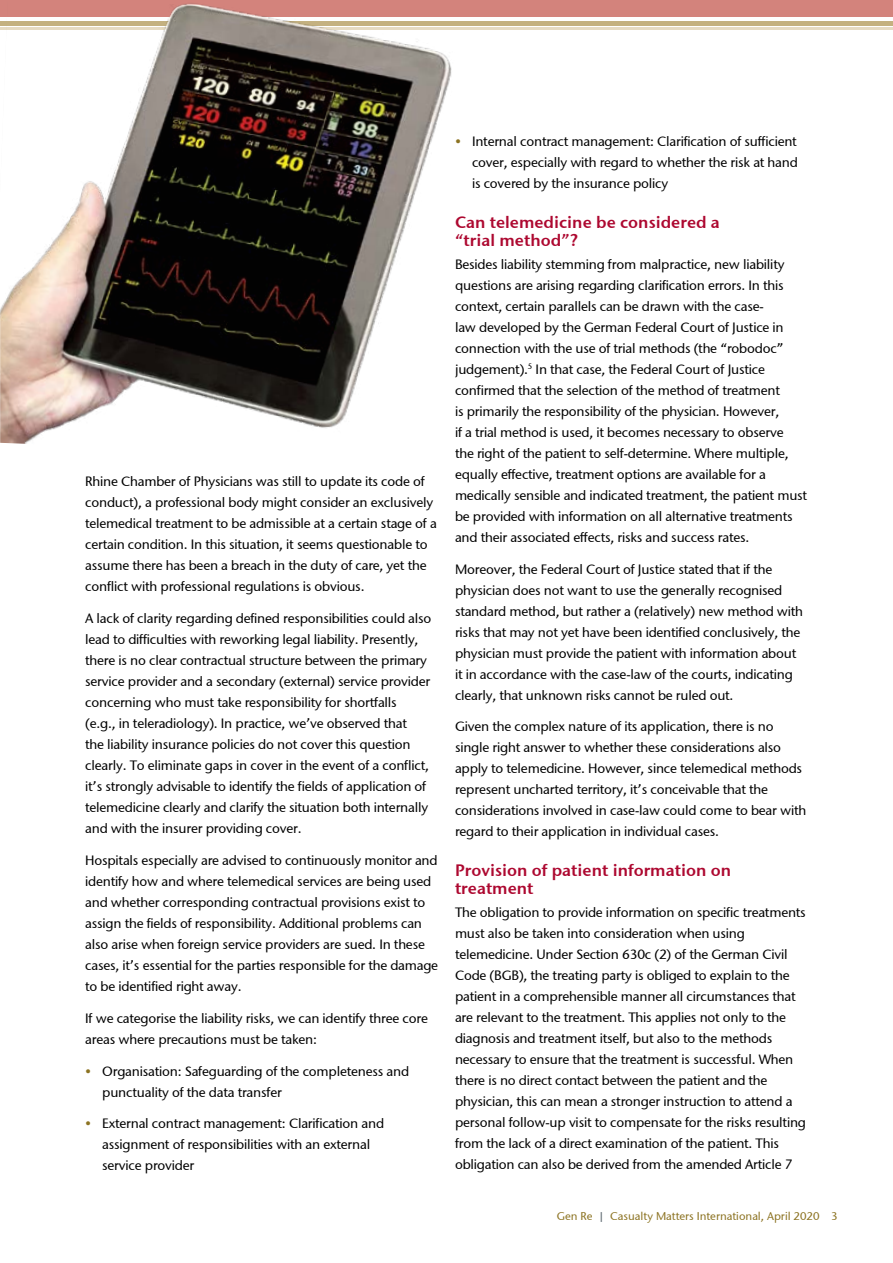
<style>
.page{position:relative;width:893px;height:1263px;background:#fff}
.page>*{position:absolute;margin:0;border:0;box-sizing:border-box;transform-origin:0 0}
.t1{font:600 16.5px/18px "Stone Sans GC Re";color:#ad0830}
.t2{font:13.5px/21px "Stone Sans GC Re";letter-spacing:-.015em;color:#000}
.t3{font:11.25px "Stone Sans GC Re";color:#8c7322}
.s1{color:#8c7322}
.s2{color:#5d6970}
</style>
<div class="page">
<div style="left:0;top:0;width:893px;height:17px;background:#d3837c"></div>
<div style="left:0;top:21px;width:893px;height:5px;background:#c4b180"></div>
<hr style="left:0;top:28px;width:893px;height:2px;background:#e6dbc3">
<img style="left:0;top:3px;width:514px;height:441px">
<p class="t2" style="left:85px;top:471px;width:353px">Rhine Chamber of Physicians was still to update its code of conduct), a professional body might consider an exclusively telemedical treatment to be admissible at a certain stage of a certain condition. In this situation, it seems questionable to assume there has been a breach in the duty of care, yet the conflict with professional regulations is obvious.</p>
<p class="t2" style="left:85px;top:608px;width:348px">A lack of clarity regarding defined responsibilities could also lead to difficulties with reworking legal liability. Presently, there is no clear contractual structure between the primary service provider and a secondary (external) service provider concerning who must take responsibility for shortfalls<br>(e.g., in teleradiology). In practice, we’ve observed that<br>the liability insurance policies do not cover this question clearly. To eliminate gaps in cover in the event of a conflict, it’s strongly advisable to identify the fields of application of telemedicine clearly and clarify the situation both internally and with the insurer providing cover.</p>
<p class="t2" style="left:85px;top:850px;width:354px">Hospitals especially are advised to continuously monitor and identify how and where telemedical services are being used and whether corresponding contractual provisions exist to assign the fields of responsibility. Additional problems can also arise when foreign service providers are sued. In these cases, it’s essential for the parties responsible for the damage to be identified right away.</p>
<p class="t2" style="left:85px;top:1007px;width:344px">If we categorise the liability risks, we can identify three core areas where precautions must be taken:</p>
<p class="t2" style="left:102px;top:1060px;width:308px;text-indent:-17px"><span class="s1">•</span> Organisation: Safeguarding of the completeness and punctuality of the data transfer</p>
<p class="t2" style="left:102px;top:1113px;width:283px;text-indent:-17px"><span class="s1">•</span> External contract management: Clarification and assignment of responsibilities with an external service provider</p>
<p class="t2" style="left:472px;top:131px;width:327px;text-align:justify;text-indent:-17px"><span class="s1">•</span> Internal contract management: Clarification of sufficient cover, especially with regard to whether the risk at hand is covered by the insurance policy</p>
<p class="t1" style="left:455px;top:213px;width:266px">Can telemedicine be considered a “trial method”?</p>
<p class="t2" style="left:455px;top:253px;width:354px">Besides liability stemming from malpractice, new liability questions are arising regarding clarification errors. In this context, certain parallels can be drawn with the case-<br>law developed by the German Federal Court of Justice in connection with the use of trial methods (the “robodoc” judgement).<sup>5</sup> In that case, the Federal Court of Justice confirmed that the selection of the method of treatment<br>is primarily the responsibility of the physician. However,<br>if a trial method is used, it becomes necessary to observe<br>the right of the patient to self-determine. Where multiple, equally effective, treatment options are available for a medically sensible and indicated treatment, the patient must be provided with information on all alternative treatments and their associated effects, risks and success rates.</p>
<p class="t2" style="left:455px;top:558px;width:350px">Moreover, the Federal Court of Justice stated that if the physician does not want to use the generally recognised standard method, but rather a (relatively) new method with risks that may not yet have been identified conclusively, the physician must provide the patient with information about it in accordance with the case-law of the courts, indicating clearly, that unknown risks cannot be ruled out.</p>
<p class="t2" style="left:455px;top:716px;width:353px">Given the complex nature of its application, there is no single right answer to whether these considerations also apply to telemedicine. However, since telemedical methods represent uncharted territory, it’s conceivable that the considerations involved in case-law could come to bear with regard to their application in individual cases.</p>
<p class="t1" style="left:455px;top:861px;width:278px">Provision of patient information on treatment</p>
<p class="t2" style="left:455px;top:902px;width:353px">The obligation to provide information on specific treatments must also be taken into consideration when using telemedicine. Under Section 630c (2) of the German Civil Code (BGB), the treating party is obliged to explain to the patient in a comprehensible manner all circumstances that are relevant to the treatment. This applies not only to the diagnosis and treatment itself, but also to the methods necessary to ensure that the treatment is successful. When there is no direct contact between the patient and the physician, this can mean a stronger instruction to attend a personal follow-up visit to compensate for the risks resulting from the lack of a direct examination of the patient. This obligation can also be derived from the amended Article 7</p>
<p class="t3" style="left:557px;top:1209px;width:282px">Gen Re <span class="s2">|</span> Casualty Matters International, April 2020 3</p>
</div>
